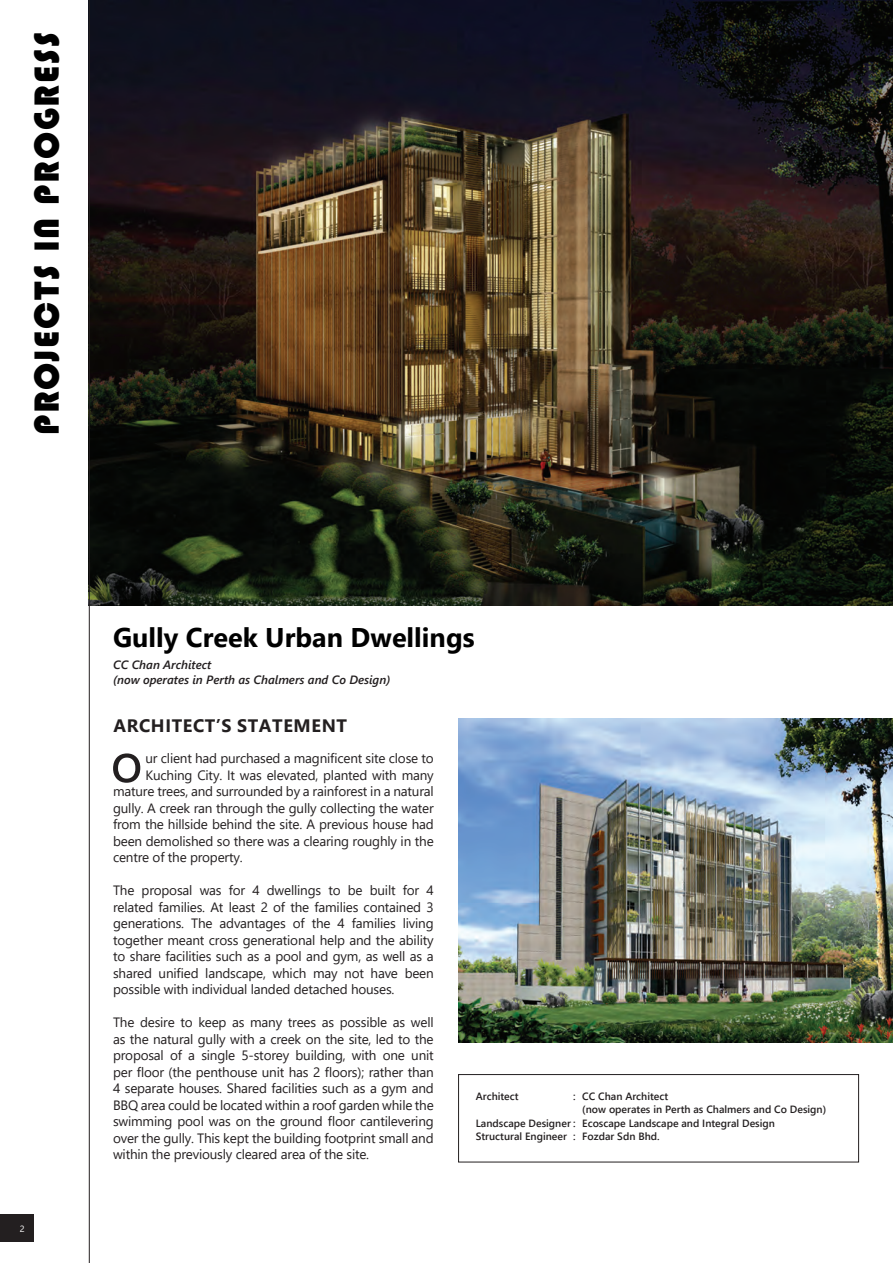
<style>
.page{position:relative;width:893px;height:1263px;background:#fff}
.page>*{position:absolute;margin:0;border:0;box-sizing:border-box;transform-origin:0 0}
.t1{font:36px "Bauhaus 93";letter-spacing:.05em;color:#000}
.t2{font:700 27px "Segoe UI";color:#000}
.t3{font:700 18px "Segoe UI";letter-spacing:.035em;color:#231f20}
.t4{font:13.5px/16.5px "Segoe UI";letter-spacing:-.015em;color:#231f20;text-align:justify}
.t5{font:italic 600 12px/15px "Segoe UI";color:#231f20}
.t6{font:600 10.5px "Segoe UI";color:#231f20}
.t7{font:9px "Segoe UI";color:#fff}
</style>
<div class="page">
<div style="left:0;top:1214px;width:34px;height:28px;background:#231f20"></div>
<img style="left:88px;top:0;width:805px;height:606px">
<hr style="left:89px;top:0;width:1px;height:1263px;background:#231f20">
<svg style="left:113px;top:753px;width:27px;height:30px"></svg>
<img style="left:458px;top:719px;width:435px;height:324px">
<div style="left:458px;top:1074px;width:401px;height:88px;border:1px solid #231f20"></div>
<h1 class="t1" style="left:26px;top:435px;width:401px;rotate:-90deg">PROJECTS in progress</h1>
<p class="t7" style="left:20px;top:1220px;width:6px">2</p>
<h2 class="t2" style="left:113px;top:612px;width:363px">Gully Creek Urban Dwellings</h2>
<p class="t5" style="left:113px;top:655px;width:279px">CC Chan Architect<br>(now operates in Perth as Chalmers and Co Design)</p>
<h3 class="t3" style="left:113px;top:708px;width:137px">Architect’s STATEMENT</h3>
<p class="t4" style="left:146px;top:749px;width:290px">ur client had purchased a magnificent site close to</p>
<p class="t4" style="left:146px;top:765px;width:290px">Kuching City. It was elevated, planted with many</p>
<p class="t4" style="left:113px;top:782px;width:322px">mature trees, and surrounded by a rainforest in a natural</p>
<p class="t4" style="left:113px;top:798px;width:322px">gully. A creek ran through the gully collecting the water</p>
<p class="t4" style="left:113px;top:815px;width:322px">from the hillside behind the site. A previous house had</p>
<p class="t4" style="left:113px;top:831px;width:322px">been demolished so there was a clearing roughly in the</p>
<p class="t4" style="left:113px;top:848px;width:131px">centre of the property.</p>
<p class="t4" style="left:113px;top:881px;width:322px">The proposal was for 4 dwellings to be built for 4 related families. At least 2 of the families contained 3 generations. The advantages of the 4 families living together meant cross generational help and the ability to share facilities such as a pool and gym, as well as a shared unified landscape, which may not have been possible with individual landed detached houses.</p>
<p class="t4" style="left:113px;top:1013px;width:322px">The desire to keep as many trees as possible as well as the natural gully with a creek on the site, led to the proposal of a single 5-storey building, with one unit per floor (the penthouse unit has 2 floors); rather than 4 separate houses. Shared facilities such as a gym and BBQ area could be located within a roof garden while the swimming pool was on the ground floor cantilevering over the gully. This kept the building footprint small and within the previously cleared area of the site.</p>
<p class="t6" style="left:476px;top:1086px;width:44px">Architect</p>
<p class="t6" style="left:573px;top:1086px;width:96px">: CC Chan Architect</p>
<p class="t6" style="left:582px;top:1099px;width:245px">(now operates in Perth as Chalmers and Co Design)</p>
<p class="t6" style="left:476px;top:1113px;width:301px">Landscape Designer : Ecoscape Landscape and Integral Design</p>
<p class="t6" style="left:476px;top:1126px;width:185px">Structural Engineer : Fozdar Sdn Bhd.</p>
</div>
